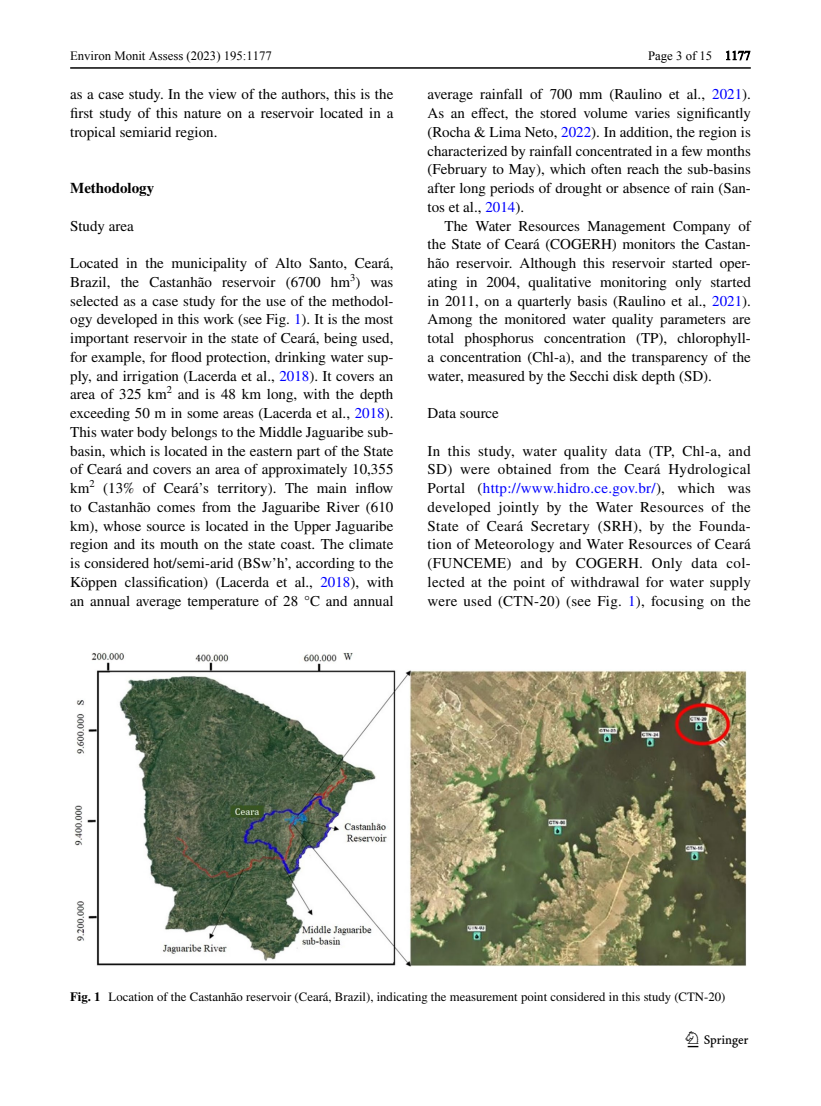
<style>
.page{position:relative;width:821px;height:1106px;background:#fff}
.page>*{position:absolute;margin:0;border:0;box-sizing:border-box;transform-origin:0 0}
.t1{font:22.5px "Springnew Regular 3";color:#000}
.t2{font:15px/18.8px "STIX";color:#000;text-align:justify}
.t3{font:700 15px "STIX";color:#000}
.t4{font:12.75px "STIX";color:#000}
.t5{font:12.75px "Times New Roman";color:#000}
.s1{color:#00f}
.s2{font-weight:700}
</style>
<div class="page">
<hr style="left:70px;top:67px;width:680px;height:2px;background:#000">
<img style="left:74px;top:652px;width:672px;height:314px">
<p class="t5" style="left:70px;top:51px;width:203px">Environ Monit Assess (2023) 195:1177</p>
<p class="t2" style="left:70px;top:86px;width:325px">as a case study. In the view of the authors, this is the first study of this nature on a reservoir located in a tropical semiarid region.</p>
<p class="t3" style="left:70px;top:179px;width:86px">Methodology</p>
<p class="t2" style="left:70px;top:217px;width:65px">Study area</p>
<p class="t2" style="left:70px;top:255px;width:325px">Located in the municipality of Alto Santo, Ceará, Brazil, the Castanhão reservoir (6700 hm<sup>3</sup>) was selected as a case study for the use of the methodol&shy;ogy developed in this work (see Fig. <span class="s1">1</span>). It is the most important reservoir in the state of Ceará, being used, for example, for flood protection, drinking water sup&shy;ply, and irrigation (Lacerda et al., <span class="s1">2018</span>). It covers an area of 325 km<sup>2</sup> and is 48 km long, with the depth exceeding 50 m in some areas (Lacerda et al., <span class="s1">2018</span>).<br>This water body belongs to the Middle Jaguaribe sub&shy;basin, which is located in the eastern part of the State of Ceará and covers an area of approximately 10,355 km<sup>2</sup> (13% of Ceará’s territory). The main inflow to Castanhão comes from the Jaguaribe River (610 km), whose source is located in the Upper Jaguaribe region and its mouth on the state coast. The climate is considered hot/semi-arid (BSw’h’, according to the Köppen classification) (Lacerda et al., <span class="s1">2018</span>), with an annual average temperature of 28 °C and annual</p>
<p class="t5" style="left:648px;top:51px;width:104px">Page 3 of 15 1177</p>
<p class="t2" style="left:427px;top:86px;width:325px">average rainfall of 700 mm (Raulino et al., <span class="s1">2021</span>).<br>As an effect, the stored volume varies significantly (Rocha &amp; Lima Neto, <span class="s1">2022</span>). In addition, the region is characterized by rainfall concentrated in a few months (February to May), which often reach the sub-basins after long periods of drought or absence of rain (San&shy;tos et al., <span class="s1">2014</span>).</p>
<p class="t2" style="left:427px;top:217px;width:325px;text-indent:17px">The Water Resources Management Company of the State of Ceará (COGERH) monitors the Castan&shy;hão reservoir. Although this reservoir started oper&shy;ating in 2004, qualitative monitoring only started in 2011, on a quarterly basis (Raulino et al., <span class="s1">2021</span>).<br>Among the monitored water quality parameters are total phosphorus concentration (TP), chlorophyll&shy;a concentration (Chl-a), and the transparency of the water, measured by the Secchi disk depth (SD).</p>
<p class="t2" style="left:427px;top:405px;width:73px">Data source</p>
<p class="t2" style="left:427px;top:442px;width:325px">In this study, water quality data (TP, Chl-a, and SD) were obtained from the Ceará Hydrological Portal (<span class="s1">http://www.hidro.ce.gov.br/</span>), which was developed jointly by the Water Resources of the State of Ceará Secretary (SRH), by the Founda&shy;tion of Meteorology and Water Resources of Ceará (FUNCEME) and by COGERH. Only data col&shy;lected at the point of withdrawal for water supply were used (CTN-20) (see Fig. <span class="s1">1</span>), focusing on the</p>
<p class="t4" style="left:70px;top:988px;width:656px"><span class="s2">Fig. 1</span> Location of the Castanhão reservoir (Ceará, Brazil), indicating the measurement point considered in this study (CTN-20)</p>
<h1 class="t1" style="left:687px;top:1031px;width:62px">1 3</h1>
</div>
